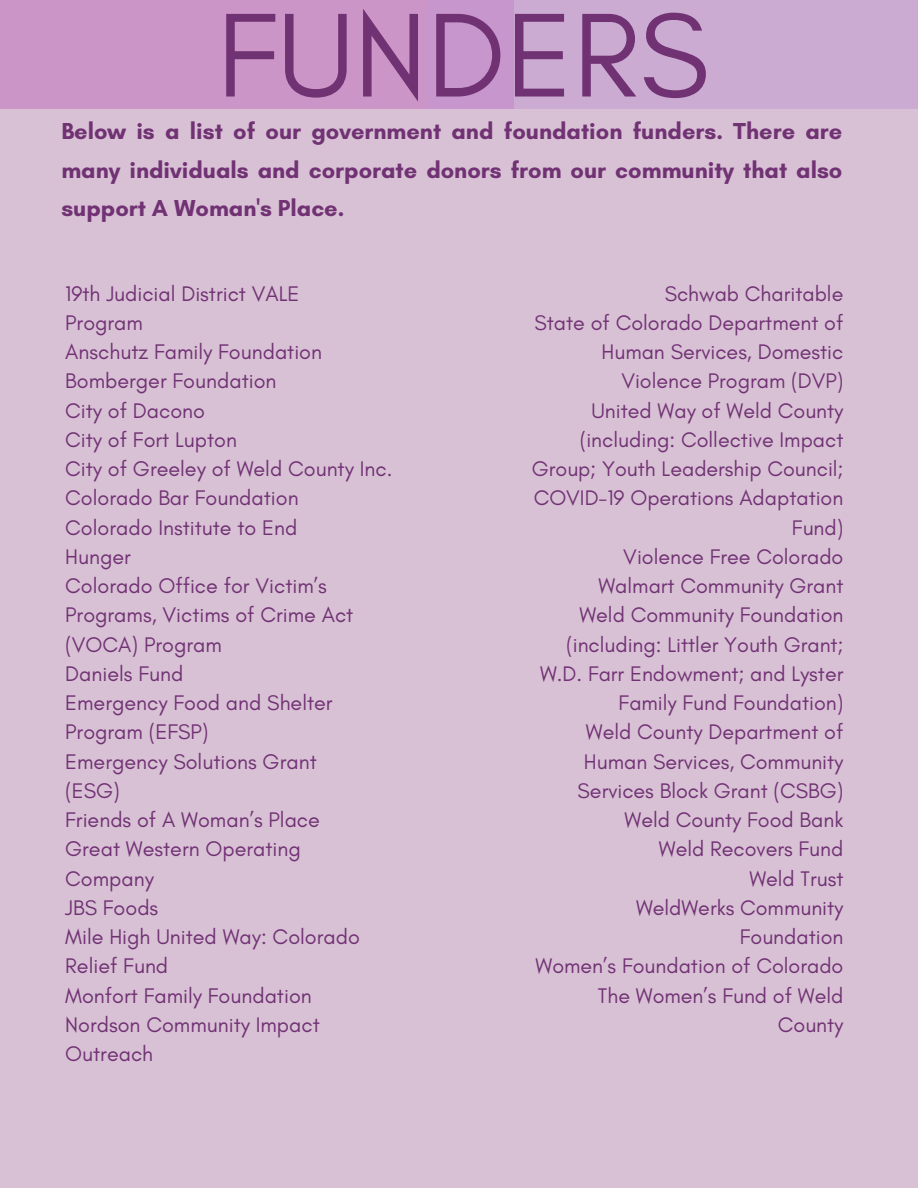
<style>
.page{position:relative;width:918px;height:1188px;background:#d8c1d5}
.page>*{position:absolute;margin:0;border:0;box-sizing:border-box;transform-origin:0 0}
.t1{font:121.5px "Glacial Indifference";color:#713274}
.t2{font:700 23.55px/38.2px "Glacial Indifference";color:#713274;text-align:justify}
.t3{font:21.6px "Glacial Indifference";color:#713274}
.t4{font:21.45px "Glacial Indifference";color:#713274}
</style>
<div class="page">
<div style="left:0;top:0;width:513px;height:109px;background:#cc95c8"></div>
<div style="left:428px;top:0;width:490px;height:109px;background:linear-gradient(to right,#c89ecf,#ceb0d5)"></div>
<p class="t1" style="left:217px;top:-19px;width:493px">FUNDERS</p>
<p class="t2" style="left:61px;top:112px;width:783px">Below is a list of our government and foundation funders. There are many individuals and corporate donors from our community that also support A Woman's Place.</p>
<p class="t3" style="left:65px;top:280px;width:236px">19th Judicial District VALE</p>
<p class="t3" style="left:65px;top:309px;width:79px">Program</p>
<p class="t3" style="left:65px;top:339px;width:258px">Anschutz Family Foundation</p>
<p class="t3" style="left:65px;top:368px;width:213px">Bomberger Foundation</p>
<p class="t3" style="left:65px;top:397px;width:141px">City of Dacono</p>
<p class="t3" style="left:65px;top:426px;width:173px">City of Fort Lupton</p>
<p class="t3" style="left:65px;top:456px;width:329px">City of Greeley of Weld County Inc.</p>
<p class="t3" style="left:65px;top:485px;width:235px">Colorado Bar Foundation</p>
<p class="t3" style="left:65px;top:514px;width:234px">Colorado Institute to End</p>
<p class="t3" style="left:65px;top:543px;width:67px">Hunger</p>
<p class="t3" style="left:65px;top:573px;width:263px">Colorado Office for Victim’s</p>
<p class="t3" style="left:65px;top:602px;width:290px">Programs, Victims of Crime Act</p>
<p class="t3" style="left:65px;top:631px;width:158px">(VOCA) Program</p>
<p class="t3" style="left:65px;top:660px;width:120px">Daniels Fund</p>
<p class="t3" style="left:65px;top:690px;width:269px">Emergency Food and Shelter</p>
<p class="t3" style="left:65px;top:719px;width:145px">Program (EFSP)</p>
<p class="t3" style="left:65px;top:748px;width:253px">Emergency Solutions Grant</p>
<p class="t3" style="left:65px;top:777px;width:56px">(ESG)</p>
<p class="t3" style="left:65px;top:807px;width:256px">Friends of A Woman’s Place</p>
<p class="t3" style="left:65px;top:836px;width:237px">Great Western Operating</p>
<p class="t3" style="left:65px;top:865px;width:90px">Company</p>
<p class="t3" style="left:65px;top:894px;width:95px">JBS Foods</p>
<p class="t3" style="left:65px;top:924px;width:296px">Mile High United Way: Colorado</p>
<p class="t3" style="left:65px;top:953px;width:105px">Relief Fund</p>
<p class="t3" style="left:65px;top:982px;width:248px">Monfort Family Foundation</p>
<p class="t3" style="left:65px;top:1011px;width:256px">Nordson Community Impact</p>
<p class="t3" style="left:65px;top:1041px;width:89px">Outreach</p>
<p class="t4" style="left:665px;top:280px;width:180px">Schwab Charitable</p>
<p class="t4" style="left:535px;top:310px;width:310px">State of Colorado Department of</p>
<p class="t4" style="left:602px;top:339px;width:243px">Human Services, Domestic</p>
<p class="t4" style="left:621px;top:368px;width:224px">Violence Program (DVP)</p>
<p class="t4" style="left:592px;top:397px;width:253px">United Way of Weld County</p>
<p class="t4" style="left:580px;top:427px;width:265px">(including: Collective Impact</p>
<p class="t4" style="left:532px;top:456px;width:313px">Group; Youth Leadership Council;</p>
<p class="t4" style="left:534px;top:485px;width:311px">COVID-19 Operations Adaptation</p>
<p class="t4" style="left:792px;top:514px;width:53px">Fund)</p>
<p class="t4" style="left:623px;top:544px;width:222px">Violence Free Colorado</p>
<p class="t4" style="left:598px;top:573px;width:246px">Walmart Community Grant</p>
<p class="t4" style="left:579px;top:602px;width:265px">Weld Community Foundation</p>
<p class="t4" style="left:566px;top:631px;width:279px">(including: Littler Youth Grant;</p>
<p class="t4" style="left:540px;top:661px;width:305px">W.D. Farr Endowment; and Lyster</p>
<p class="t4" style="left:619px;top:690px;width:226px">Family Fund Foundation)</p>
<p class="t4" style="left:586px;top:719px;width:259px">Weld County Department of</p>
<p class="t4" style="left:584px;top:748px;width:261px">Human Services, Community</p>
<p class="t4" style="left:578px;top:778px;width:267px">Services Block Grant (CSBG)</p>
<p class="t4" style="left:625px;top:807px;width:220px">Weld County Food Bank</p>
<p class="t4" style="left:659px;top:836px;width:186px">Weld Recovers Fund</p>
<p class="t4" style="left:749px;top:865px;width:96px">Weld Trust</p>
<p class="t4" style="left:636px;top:895px;width:209px">WeldWerks Community</p>
<p class="t4" style="left:740px;top:924px;width:105px">Foundation</p>
<p class="t4" style="left:536px;top:953px;width:309px">Women’s Foundation of Colorado</p>
<p class="t4" style="left:598px;top:982px;width:247px">The Women’s Fund of Weld</p>
<p class="t4" style="left:778px;top:1012px;width:67px">County</p>
</div>
